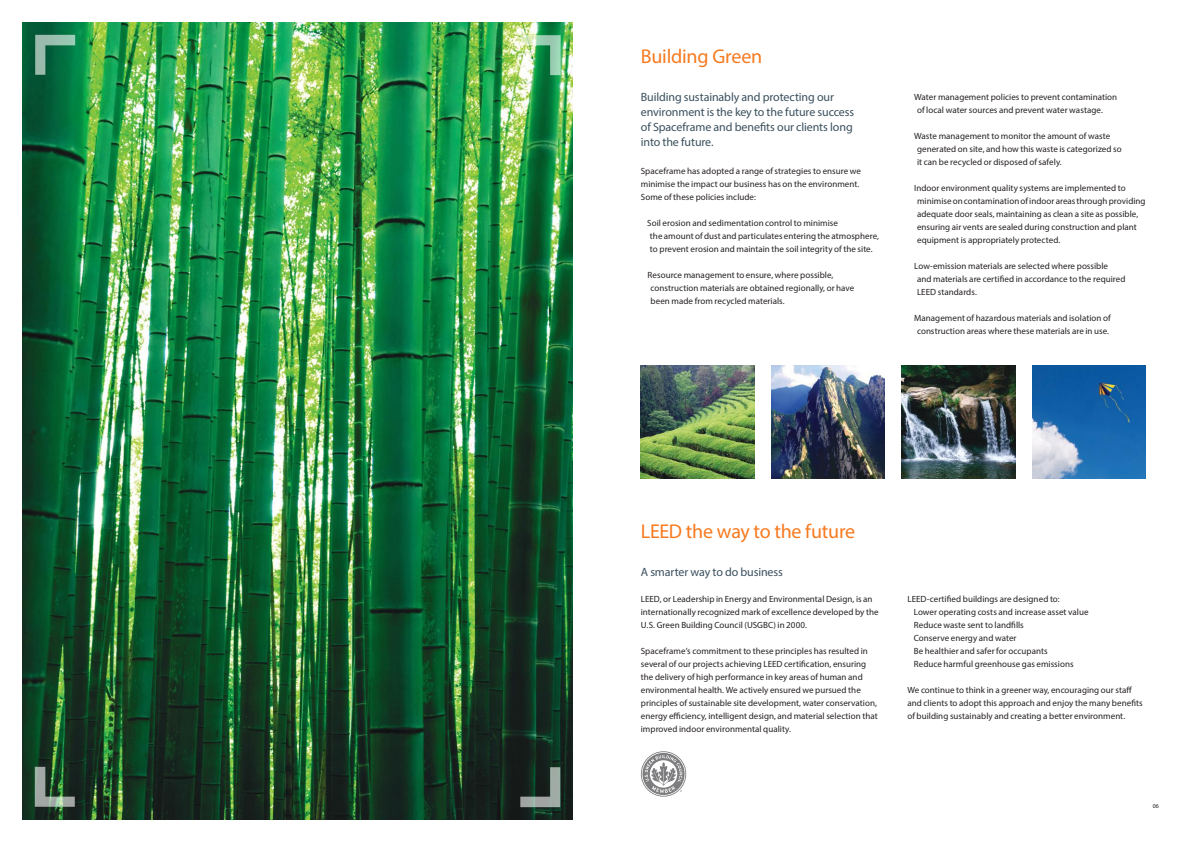
<style>
.page{position:relative;width:1191px;height:842px;background:#fff}
.page>*{position:absolute;margin:0;border:0;box-sizing:border-box;transform-origin:0 0}
.t1{font:20px "Myriad Pro";letter-spacing:-.015em;color:#f77a1f}
.t2{font:12px/15px "Myriad Pro";letter-spacing:-.01em;color:#3a505e}
.t3{font:9px/13px "Myriad Pro";letter-spacing:.005em;color:#241f1f}
.t4{font:6px "Myriad Pro";color:#241f1f}
</style>
<div class="page">
<img style="left:23px;top:23px;width:550px;height:796px">
<svg style="left:520px;top:35px;width:40px;height:40px"></svg>
<svg style="left:35px;top:767px;width:40px;height:40px"></svg>
<svg style="left:520px;top:767px;width:40px;height:40px"></svg>
<svg style="left:35px;top:35px;width:40px;height:40px"></svg>
<img style="left:901px;top:365px;width:114px;height:113px">
<img style="left:641px;top:365px;width:113px;height:113px">
<img style="left:771px;top:365px;width:113px;height:113px">
<img style="left:1032px;top:365px;width:113px;height:113px">
<svg style="left:641px;top:751px;width:45px;height:46px"></svg>
<h1 class="t1" style="left:641px;top:44px;width:123px">Building Green</h1>
<h2 class="t2" style="left:641px;top:90px;width:215px">Building sustainably and protecting our environment is the key to the future success of Spaceframe and benefits our clients long into the future.</h2>
<p class="t3" style="left:641px;top:165px;width:221px">Spaceframe has adopted a range of strategies to ensure we minimise the impact our business has on the environment.<br>Some of these policies include:</p>
<p class="t3" style="left:650px;top:217px;width:230px;text-indent:-3px">Soil erosion and sedimentation control to minimise<br>the amount of dust and particulates entering the atmosphere, to prevent erosion and maintain the soil integrity of the site.</p>
<p class="t3" style="left:650px;top:269px;width:205px;text-indent:-3px">Resource management to ensure, where possible, construction materials are obtained regionally, or have been made from recycled materials.</p>
<p class="t3" style="left:917px;top:90px;width:202px;text-indent:-3px">Water management policies to prevent contamination of local water sources and prevent water wastage.</p>
<p class="t3" style="left:917px;top:129px;width:206px;text-indent:-3px">Waste management to monitor the amount of waste generated on site, and how this waste is categorized so it can be recycled or disposed of safely.</p>
<p class="t3" style="left:917px;top:181px;width:230px;text-indent:-3px">Indoor environment quality systems are implemented to minimise on contamination of indoor areas through providing adequate door seals, maintaining as clean a site as possible, ensuring air vents are sealed during construction and plant equipment is appropriately protected.</p>
<p class="t3" style="left:917px;top:259px;width:210px;text-indent:-3px">Low-emission materials are selected where possible<br>and materials are certified in accordance to the required<br>LEED standards.</p>
<p class="t3" style="left:914px;top:311px;width:198px;text-align:center">Management of hazardous materials and isolation of construction areas where these materials are in use.</p>
<h1 class="t1" style="left:641px;top:519px;width:216px">LEED the way to the future</h1>
<h2 class="t2" style="left:641px;top:564px;width:143px">A smarter way to do business</h2>
<p class="t3" style="left:641px;top:592px;width:239px">LEED, or Leadership in Energy and Environmental Design, is an internationally recognized mark of excellence developed by the<br>U.S. Green Building Council (USGBC) in 2000.</p>
<p class="t3" style="left:641px;top:644px;width:238px">Spaceframe’s commitment to these principles has resulted in several of our projects achieving LEED certification, ensuring the delivery of high performance in key areas of human and environmental health. We actively ensured we pursued the principles of sustainable site development, water conservation, energy efficiency, intelligent design, and material selection that improved indoor environmental quality.</p>
<p class="t3" style="left:913px;top:592px;width:176px;text-indent:-6px">LEED-certified buildings are designed to:<br>Lower operating costs and increase asset value Reduce waste sent to landfills<br>Conserve energy and water<br>Be healthier and safer for occupants<br>Reduce harmful greenhouse gas emissions</p>
<p class="t3" style="left:907px;top:683px;width:237px">We continue to think in a greener way, encouraging our staff and clients to adopt this approach and enjoy the many benefits of building sustainably and creating a better environment.</p>
<p class="t4" style="left:1152px;top:803px;width:8px">06</p>
</div>
